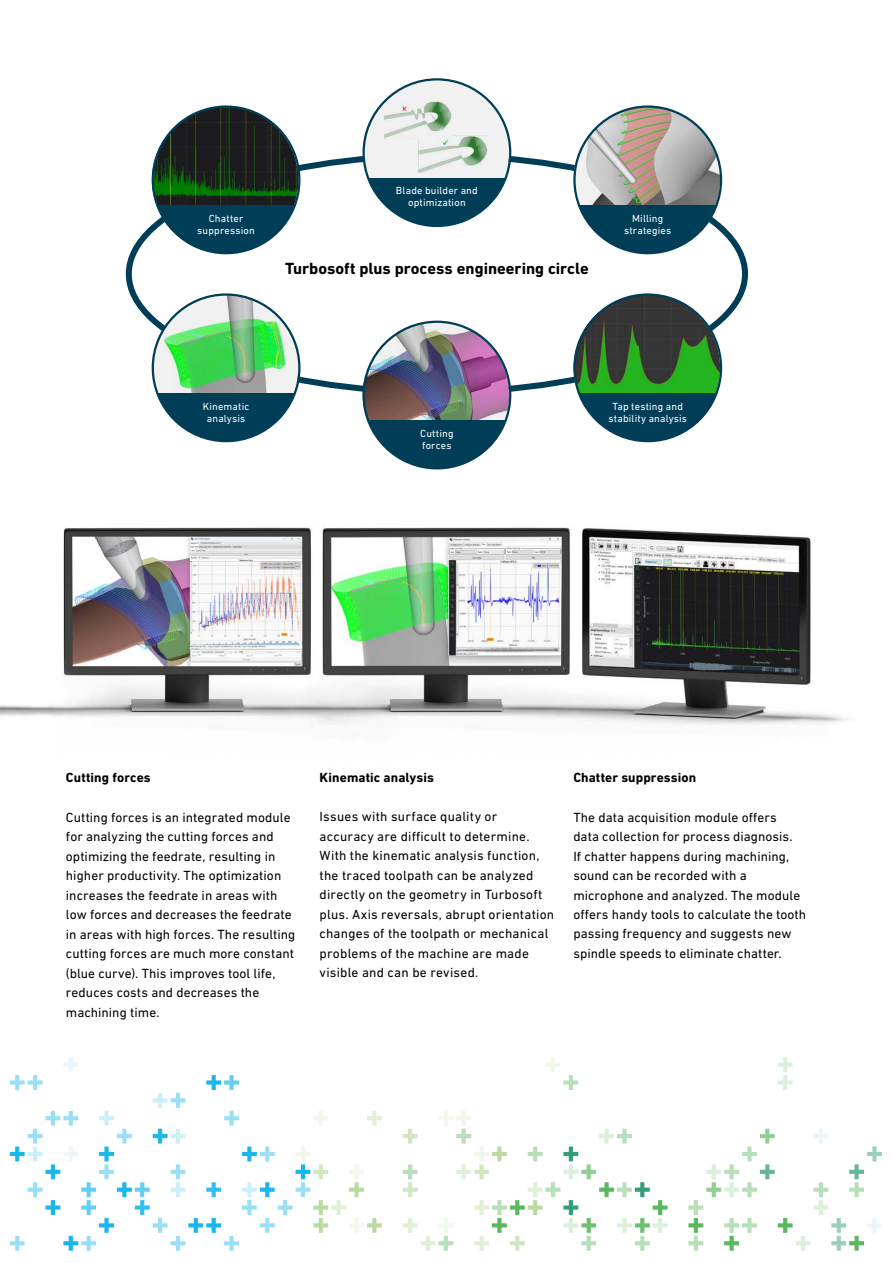
<style>
.page{position:relative;width:893px;height:1263px;background:#fff}
.page>*{position:absolute;margin:0;border:0;box-sizing:border-box;transform-origin:0 0}
.t1{font:700 16.5px "DIN Next W1 G";color:#000}
.t2{font:13.5px/19.5px "DIN Next W1 G";letter-spacing:.01em;color:#000}
.t3{font:700 13.5px "DIN Next W1 G";letter-spacing:.01em;color:#000}
.t4{font:10.5px/12px "DIN Next W1 G";letter-spacing:.015em;color:#fff;text-align:center}
</style>
<div class="page">
<img style="left:1px;top:527px;width:846px;height:198px">
<img style="left:574px;top:296px;width:146px;height:97px">
<svg style="left:577px;top:393px;width:141px;height:48px;fill:#003d57"></svg>
<img style="left:574px;top:108px;width:146px;height:97px">
<svg style="left:577px;top:205px;width:144px;height:48px;fill:#003d57"></svg>
<div style="left:363px;top:79px;width:146px;height:147px;background:#f1f1f2;border-radius:50%"></div>
<svg style="left:367px;top:178px;width:140px;height:48px;fill:#003d57"></svg>
<img style="left:384px;top:101px;width:103px;height:71px">
<img style="left:152px;top:108px;width:146px;height:118px">
<svg style="left:153px;top:205px;width:145px;height:48px;fill:#003d57"></svg>
<img style="left:365px;top:322px;width:144px;height:98px">
<svg style="left:366px;top:420px;width:141px;height:48px;fill:#003d57"></svg>
<svg style="left:152px;top:295px;width:146px;height:146px"></svg>
<img style="left:164px;top:295px;width:125px;height:98px">
<svg style="left:156px;top:393px;width:140px;height:48px;fill:#003d57"></svg>
<svg style="left:778px;top:1057px;width:15px;height:33px"></svg>
<svg style="left:546px;top:1057px;width:32px;height:33px"></svg>
<svg style="left:403px;top:1111px;width:265px;height:140px"></svg>
<svg style="left:688px;top:1129px;width:194px;height:122px"></svg>
<svg style="left:10px;top:1057px;width:372px;height:194px"></svg>
<p class="t4" style="left:197px;top:212px;width:59px">Chatter suppression</p>
<p class="t4" style="left:396px;top:185px;width:83px">Blade builder and optimization</p>
<p class="t1" style="left:285px;top:258px;width:305px">Turbosoft plus process engineering circle</p>
<p class="t4" style="left:624px;top:212px;width:49px">Milling strategies</p>
<p class="t4" style="left:203px;top:400px;width:48px">Kinematic analysis</p>
<p class="t4" style="left:420px;top:427px;width:35px;text-align:left">Cutting forces</p>
<p class="t4" style="left:608px;top:400px;width:80px">Tap testing and stability analysis</p>
<p class="t3" style="left:66px;top:770px;width:86px">Cutting forces</p>
<p class="t3" style="left:320px;top:770px;width:116px">Kinematic analysis</p>
<p class="t3" style="left:573px;top:770px;width:124px">Chatter suppression</p>
<p class="t2" style="left:66px;top:807px;width:231px">Cutting forces is an integrated module for analyzing the cutting forces and optimizing the feedrate, resulting in higher productivity. The optimization increases the feedrate in areas with low forces and decreases the feedrate in areas with high forces. The resulting cutting forces are much more constant (blue curve). This improves tool life, reduces costs and decreases the machining time.</p>
<p class="t2" style="left:573px;top:807px;width:234px">The data acquisition module offers<br>data collection for process diagnosis.<br>If chatter happens during machining, sound can be recorded with a microphone and analyzed. The module offers handy tools to calculate the tooth passing frequency and suggests new spindle speeds to eliminate chatter.</p>
<p class="t2" style="left:320px;top:807px;width:236px">Issues with surface quality or accuracy are difficult to determine.<br>With the kinematic analysis function, the traced toolpath can be analyzed directly on the geometry in Turbosoft plus. Axis reversals, abrupt orientation changes of the toolpath or mechanical problems of the machine are made visible and can be revised.</p>
</div>
